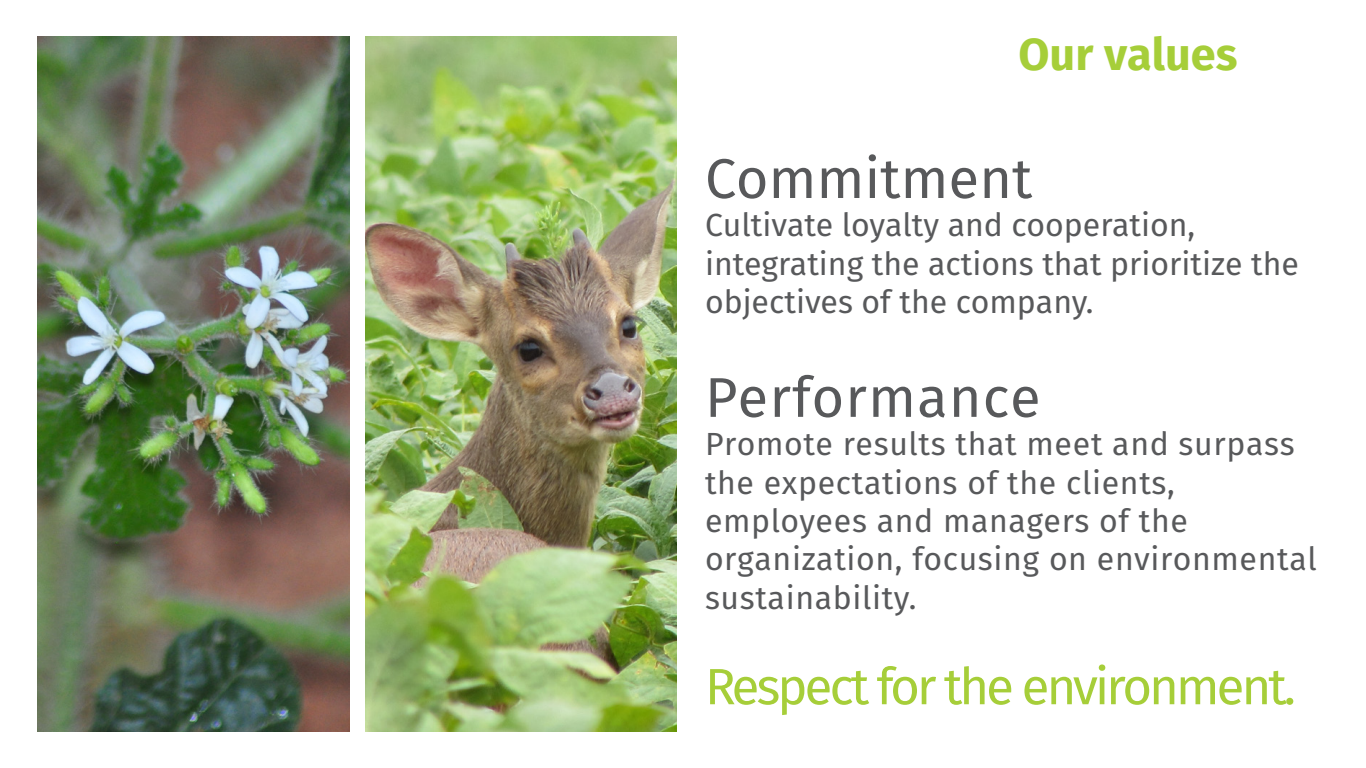
<style>
.page{position:relative;width:1366px;height:768px;background:#fff}
.page>*{position:absolute;margin:0;border:0;box-sizing:border-box;transform-origin:0 0}
.t1{font:56px "Fira Sans";letter-spacing:.02em;color:#58595b}
.t2{font:56px "Fira Sans";color:#58595b}
.t3{font:51px "Fira Sans";letter-spacing:-.06em;color:#a6ce39}
.t4{font:700 45px "Fira Sans";color:#a6ce39}
.t5{font:32px/38.4px "Fira Sans";letter-spacing:.02em;color:#58595b}
.t6{font:32px/38.4px "Fira Sans";color:#58595b}
</style>
<div class="page">
<img style="left:365px;top:36px;width:312px;height:696px">
<img style="left:38px;top:36px;width:311px;height:696px">
<h3 class="t4" style="left:1018px;top:23px;width:221px">Our values</h3>
<h1 class="t2" style="left:705px;top:139px;width:329px">Commitment</h1>
<p class="t6" style="left:705px;top:206px;width:596px">Cultivate loyalty and cooperation, integrating the actions that prioritize the objectives of the company.</p>
<h1 class="t1" style="left:705px;top:358px;width:337px">Performance</h1>
<p class="t5" style="left:705px;top:425px;width:613px">Promote results that meet and surpass the expectations of the clients, employees and managers of the organization, focusing on environmental sustainability.</p>
<h2 class="t3" style="left:705px;top:651px;width:592px">Respect for the environment.</h2>
</div>
